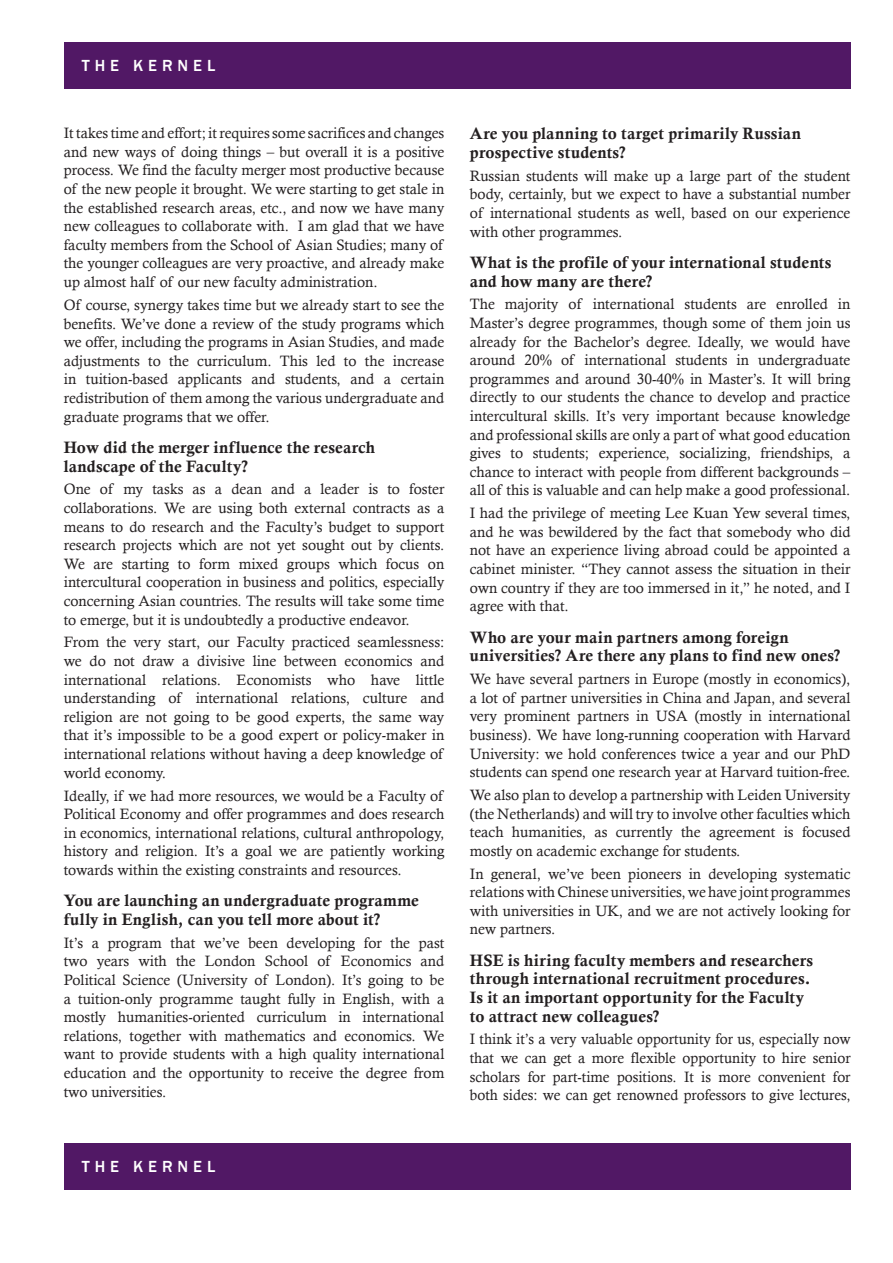
<style>
.page{position:relative;width:893px;height:1263px;background:#fff}
.page>*{position:absolute;margin:0;border:0;box-sizing:border-box;transform-origin:0 0}
.подподзаголовок{font:16.5px/18.6px "Calis MT Bol";letter-spacing:.01em;color:#231f20}
.t1{font:500 16.5px "Franklin Gothic";letter-spacing:.3em;color:#fff}
.текст{font:15px/18.6px "Calisto";color:#231f20;text-align:justify}
</style>
<div class="page">
<div style="left:64px;top:43px;width:786px;height:46px;background:#511865"></div>
<div style="left:64px;top:1143px;width:786px;height:46px;background:#511865"></div>
<p class="t1" style="left:82px;top:56px;width:135px">THE KERNEL</p>
<p class="текст" style="left:64px;top:124px;width:382px">It takes time and effort; it requires some sacrifices and changes and new ways of doing things – but overall it is a positive process. We find the faculty merger most productive because of the new people it brought. We were starting to get stale in the established research areas, etc., and now we have many new colleagues to collaborate with. I am glad that we have faculty members from the School of Asian Studies; many of the younger colleagues are very proactive, and already make up almost half of our new faculty administration.</p>
<p class="текст" style="left:64px;top:295px;width:382px">Of course, synergy takes time but we already start to see the benefits. We’ve done a review of the study programs which we offer, including the programs in Asian Studies, and made adjustments to the curriculum. This led to the increase in tuition-based applicants and students, and a certain redistribution of them among the various undergraduate and graduate programs that we offer.</p>
<p class="подподзаголовок" style="left:64px;top:438px;width:313px">How did the merger influence the research landscape of the Faculty?</p>
<p class="текст" style="left:64px;top:480px;width:382px">One of my tasks as a dean and a leader is to foster collaborations. We are using both external contracts as a means to do research and the Faculty’s budget to support research projects which are not yet sought out by clients.<br>We are starting to form mixed groups which focus on intercultural cooperation in business and politics, especially concerning Asian countries. The results will take some time to emerge, but it is undoubtedly a productive endeavor.</p>
<p class="текст" style="left:64px;top:633px;width:382px">From the very start, our Faculty practiced seamlessness: we do not draw a divisive line between economics and international relations. Economists who have little understanding of international relations, culture and religion are not going to be good experts, the same way that it’s impossible to be a good expert or policy-maker in international relations without having a deep knowledge of world economy.</p>
<p class="текст" style="left:64px;top:786px;width:382px">Ideally, if we had more resources, we would be a Faculty of Political Economy and offer programmes and does research in economics, international relations, cultural anthropology, history and religion. It’s a goal we are patiently working towards within the existing constraints and resources.</p>
<p class="подподзаголовок" style="left:64px;top:891px;width:357px">You are launching an undergraduate programme fully in English, can you tell more about it?</p>
<p class="текст" style="left:64px;top:933px;width:382px">It’s a program that we’ve been developing for the past two years with the London School of Economics and Political Science (University of London). It’s going to be a tuition-only programme taught fully in English, with a mostly humanities-oriented curriculum in international relations, together with mathematics and economics. We want to provide students with a high quality international education and the opportunity to receive the degree from two universities.</p>
<p class="t1" style="left:82px;top:1157px;width:135px">THE KERNEL</p>
<p class="подподзаголовок" style="left:470px;top:124px;width:333px">Are you planning to target primarily Russian prospective students?</p>
<p class="текст" style="left:470px;top:166px;width:382px">Russian students will make up a large part of the student body, certainly, but we expect to have a substantial number of international students as well, based on our experience with other programmes.</p>
<p class="подподзаголовок" style="left:470px;top:253px;width:363px">What is the profile of your international students and how many are there?</p>
<p class="текст" style="left:470px;top:295px;width:382px">The majority of international students are enrolled in Master’s degree programmes, though some of them join us already for the Bachelor’s degree. Ideally, we would have around 20% of international students in undergraduate programmes and around 30-40% in Master’s. It will bring directly to our students the chance to develop and practice intercultural skills. It’s very important because knowledge and professional skills are only a part of what good education gives to students; experience, socializing, friendships, a chance to interact with people from different backgrounds – all of this is valuable and can help make a good professional.</p>
<p class="текст" style="left:470px;top:504px;width:382px">I had the privilege of meeting Lee Kuan Yew several times, and he was bewildered by the fact that somebody who did not have an experience living abroad could be appointed a cabinet minister. “They cannot assess the situation in their own country if they are too immersed in it,” he noted, and I agree with that.</p>
<p class="подподзаголовок" style="left:470px;top:628px;width:372px">Who are your main partners among foreign universities? Are there any plans to find new ones?</p>
<p class="текст" style="left:470px;top:669px;width:382px">We have several partners in Europe (mostly in economics), a lot of partner universities in China and Japan, and several very prominent partners in USA (mostly in international business). We have long-running cooperation with Harvard University: we hold conferences twice a year and our PhD students can spend one research year at Harvard tuition-free.</p>
<p class="текст" style="left:470px;top:785px;width:382px">We also plan to develop a partnership with Leiden University (the Netherlands) and will try to involve other faculties which teach humanities, as currently the agreement is focused mostly on academic exchange for students.</p>
<p class="текст" style="left:470px;top:864px;width:382px">In general, we’ve been pioneers in developing systematic relations with Chinese universities, we have joint programmes with universities in UK, and we are not actively looking for new partners.</p>
<p class="подподзаголовок" style="left:470px;top:951px;width:345px">HSE is hiring faculty members and researchers through international recruitment procedures.<br>Is it an important opportunity for the Faculty to attract new colleagues?</p>
<p class="текст" style="left:470px;top:1030px;width:382px">I think it’s a very valuable opportunity for us, especially now that we can get a more flexible opportunity to hire senior scholars for part-time positions. It is more convenient for both sides: we can get renowned professors to give lectures,</p>
</div>
